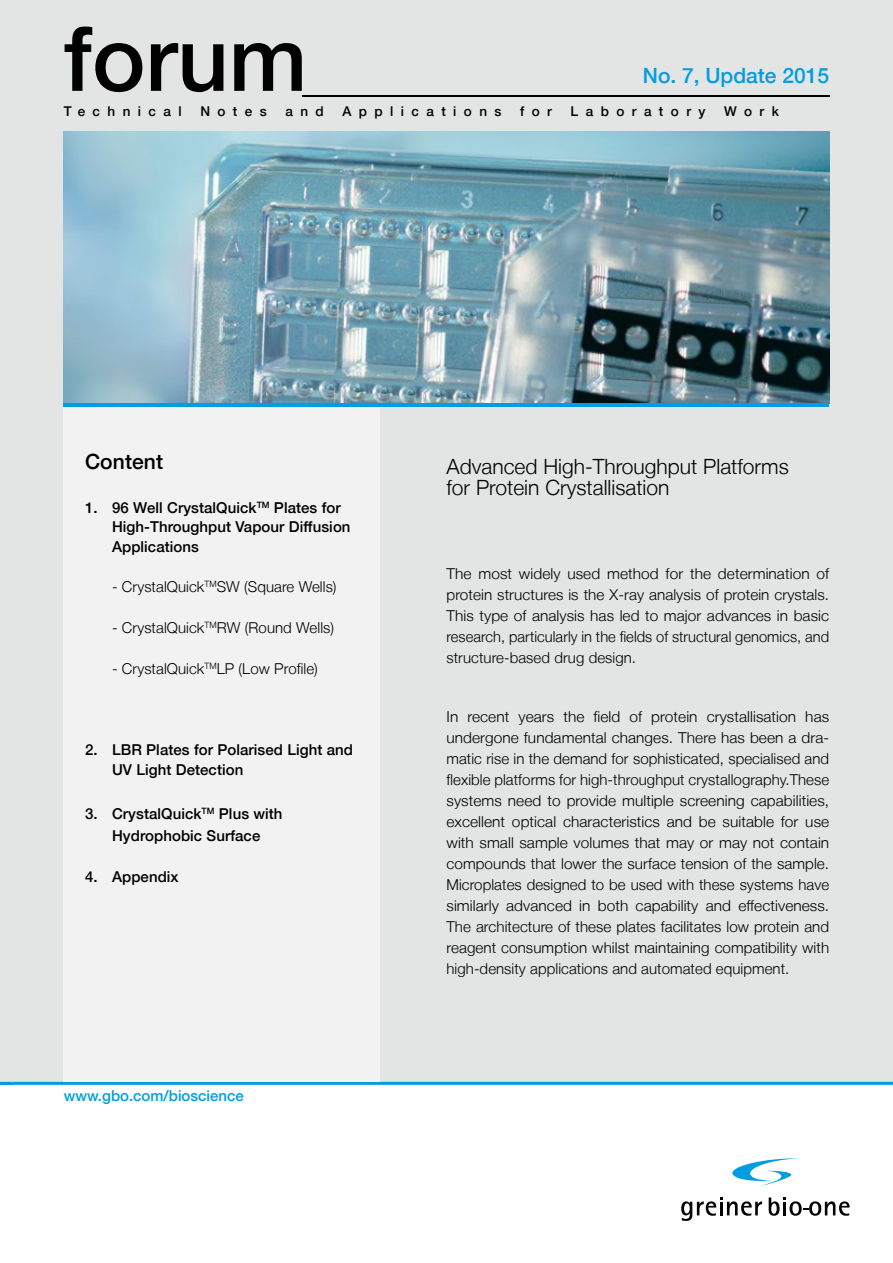
<style>
.page{position:relative;width:893px;height:1263px;background:#fff}
.page>*{position:absolute;margin:0;border:0;box-sizing:border-box;transform-origin:0 0}
.t1{font:500 90px "Helvetica Neue LT";color:#000}
.t2{font:300 21px/21px "Helvetica Neue LT";color:#000}
.t3{font:500 21px "Helvetica Neue LT";color:#009ee0}
.t4{font:500 21px "Helvetica Neue LT";letter-spacing:.005em;color:#000}
.t5{font:300 15px/21px "Helvetica Neue LT";letter-spacing:.005em;color:#000;text-align:justify}
.t6{font:500 15px/19.5px "Helvetica Neue LT";letter-spacing:.005em;color:#000}
.t7{font:500 15px "Helvetica Neue LT";color:#009ee0}
.t8{font:500 13.5px "Helvetica Neue LT";letter-spacing:.55em;color:#000}
</style>
<div class="page">
<div style="left:0;top:0;width:893px;height:1082px;background:#e3e4e4"></div>
<svg style="left:732px;top:1158px;width:66px;height:28px"></svg>
<svg style="left:681px;top:1197px;width:81px;height:24px"></svg>
<svg style="left:769px;top:1197px;width:81px;height:19px"></svg>
<hr style="left:0;top:1082px;width:893px;height:3px;background:#009ee0">
<hr style="left:302px;top:95px;width:527px;height:2px;background:#000">
<div style="left:64px;top:404px;width:316px;height:678px;background:#f2f2f3"></div>
<img style="left:64px;top:132px;width:765px;height:272px">
<hr style="left:64px;top:404px;width:765px;height:3px;background:#009ee0">
<h1 class="t1" style="left:64px;top:5px;width:245px">forum</h1>
<p class="t8" style="left:64px;top:103px;width:119px">Technical</p>
<p class="t8" style="left:200px;top:103px;width:68px">Notes</p>
<p class="t8" style="left:285px;top:103px;width:40px">and</p>
<p class="t8" style="left:342px;top:103px;width:161px">Applications</p>
<p class="t8" style="left:520px;top:103px;width:33px">for</p>
<p class="t8" style="left:571px;top:103px;width:136px">Laboratory</p>
<p class="t8" style="left:724px;top:103px;width:56px">Work</p>
<h2 class="t3" style="left:643px;top:63px;width:188px">No. 7, Update 2015</h2>
<h2 class="t4" style="left:85px;top:449px;width:80px">Content</h2>
<p class="t6" style="left:112px;top:497px;width:240px;text-indent:-27px">1. 96 Well CrystalQuick<sup>TM</sup> Plates for<br>High-Throughput Vapour Diffusion<br>Applications</p>
<p class="t5" style="left:112px;top:576px;width:226px">- CrystalQuick<sup>TM</sup>SW (Square Wells)</p>
<p class="t5" style="left:112px;top:617px;width:224px">- CrystalQuick<sup>TM</sup>RW (Round Wells)</p>
<p class="t5" style="left:112px;top:658px;width:207px">- CrystalQuick<sup>TM</sup>LP (Low Profile)</p>
<p class="t6" style="left:112px;top:740px;width:242px;text-indent:-27px">2. LBR Plates for Polarised Light and<br>UV Light Detection</p>
<p class="t6" style="left:85px;top:802px;width:199px;line-height:22.5px;text-align:center">3. CrystalQuick<sup>TM</sup> Plus with<br>Hydrophobic Surface</p>
<p class="t6" style="left:85px;top:867px;width:95px">4. Appendix</p>
<p class="t7" style="left:64px;top:1087px;width:182px">www.gbo.com/bioscience</p>
<h2 class="t2" style="left:446px;top:456px;width:344px">Advanced High-Throughput Platforms for Protein Crystallisation</h2>
<p class="t5" style="left:446px;top:563px;width:384px">The most widely used method for the determination of protein structures is the X-ray analysis of protein crystals.<br>This type of analysis has led to major advances in basic research, particularly in the fields of structural genomics, and structure-based drug design.</p>
<p class="t5" style="left:446px;top:706px;width:384px">In recent years the field of protein crystallisation has undergone fundamental changes. There has been a dra&shy;matic rise in the demand for sophisticated, specialised and flexible platforms for high-throughput crystallography.These systems need to provide multiple screening capabilities, excellent optical characteristics and be suitable for use with small sample volumes that may or may not contain compounds that lower the surface tension of the sample.<br>Microplates designed to be used with these systems have similarly advanced in both capability and effectiveness.<br>The architecture of these plates facilitates low protein and reagent consumption whilst maintaining compatibility with high-density applications and automated equipment.</p>
</div>
